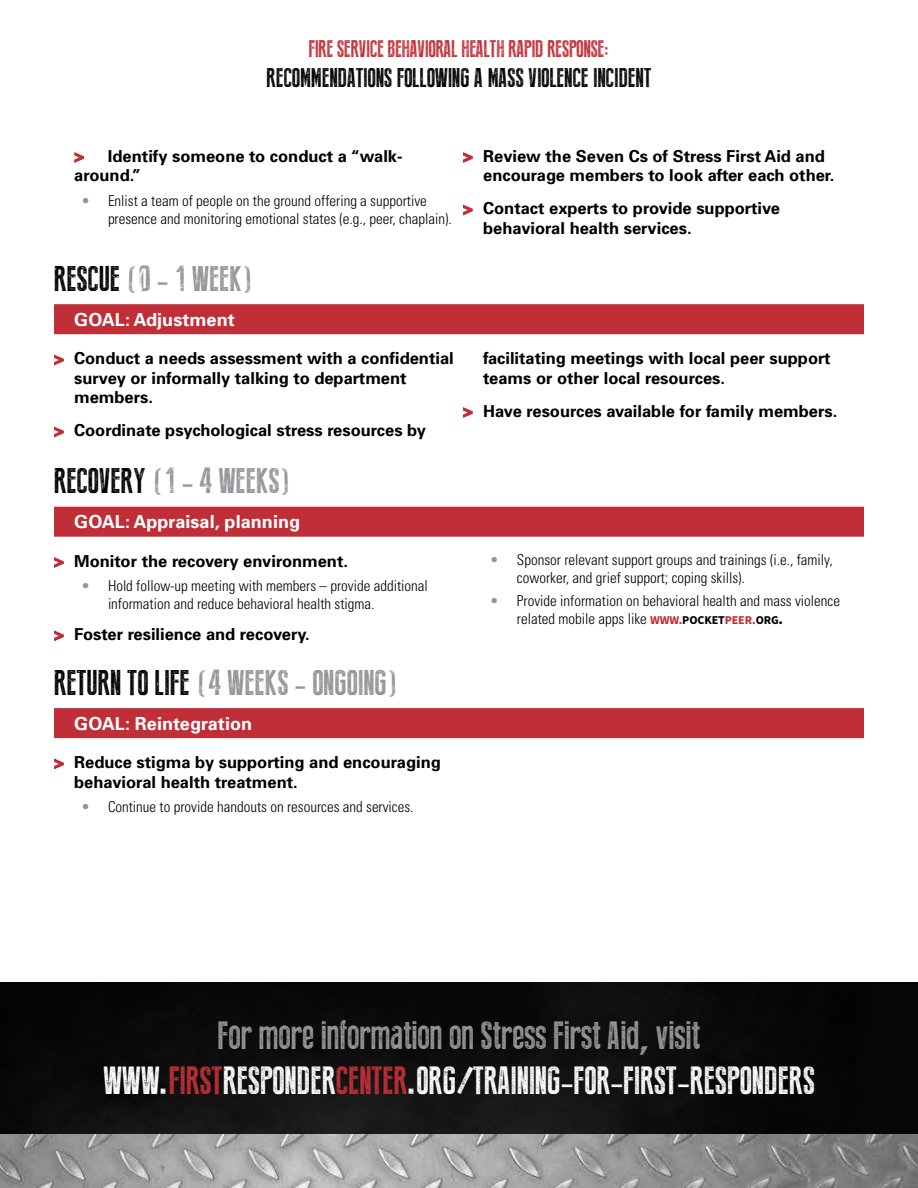
<style>
.page{position:relative;width:918px;height:1188px;background:#fff}
.page>*{position:absolute;margin:0;border:0;box-sizing:border-box;transform-origin:0 0}
.t1{font:39.3px/45px "Press Style";letter-spacing:.01em;color:#fff;text-align:center}
.t2{font:35.7px "Press Style";letter-spacing:.01em;color:#939598}
.t3{font:27px "Press Style";letter-spacing:.01em;color:#000}
.t4{font:24px "Press Style";color:#c02f38}
.t5{font:700 18px "Univers";letter-spacing:.005em;color:#fff}
.t6{font:700 16.5px/19.5px "Univers";color:#000}
.t7{font:300 condensed 15px/18px "Univers";color:#000}
.s1{font-stretch:expanded;color:#c02f38}
.s2{color:#939598}
.s3{color:#000}
.s4{font-family:"Source Sans Pro";font-weight:700;font-stretch:normal;font-size:12px;color:#c02f38}
.s5{font-family:"Source Sans Pro";font-weight:700;font-stretch:normal;font-size:12px}
.s6{font-family:"Source Sans Pro";font-weight:700;font-stretch:normal}
.s7{color:#c02f38}
</style>
<div class="page">
<img style="left:0;top:983px;width:918px;height:205px">
<div style="left:54px;top:304px;width:810px;height:30px;background:#c02f38"></div>
<div style="left:54px;top:507px;width:810px;height:30px;background:#c02f38"></div>
<div style="left:54px;top:708px;width:810px;height:30px;background:#c02f38"></div>
<h3 class="t4" style="left:309px;top:36px;width:302px">FIRE SERVICE BEHAVIORAL HEALTH RAPID RESPONSE:</h3>
<h3 class="t3" style="left:267px;top:64px;width:386px">RECOMMENDATIONS FOLLOWING A MASS VIOLENCE INCIDENT</h3>
<p class="t6" style="left:74px;top:146px;width:330px"><span class="s1">&gt;</span> Identify someone to conduct a “walk&shy;around.”</p>
<p class="t7" style="left:108px;top:192px;width:345px;text-indent:-27px"><span class="s2">•</span> Enlist a team of people on the ground offering a supportive presence and monitoring emotional states (e.g., peer, chaplain).</p>
<p class="t6" style="left:483px;top:146px;width:353px;text-indent:-20px"><span class="s1">&gt;</span> Review the Seven Cs of Stress First Aid and encourage members to look after each other.</p>
<p class="t6" style="left:483px;top:199px;width:298px;text-indent:-20px"><span class="s1">&gt;</span> Contact experts to provide supportive behavioral health services.</p>
<h2 class="t2" style="left:54px;top:260px;width:202px"><span class="s3">RESCUE</span> (0 - 1 WEEK)</h2>
<p class="t5" style="left:74px;top:309px;width:162px">GOAL: Adjustment</p>
<p class="t6" style="left:74px;top:349px;width:381px;text-indent:-20px"><span class="s1">&gt;</span> Conduct a needs assessment with a confidential survey or informally talking to department members.</p>
<p class="t6" style="left:54px;top:421px;width:374px"><span class="s1">&gt;</span> Coordinate psychological stress resources by</p>
<p class="t6" style="left:483px;top:349px;width:349px">facilitating meetings with local peer support teams or other local resources.</p>
<p class="t6" style="left:463px;top:401px;width:376px"><span class="s1">&gt;</span> Have resources available for family members.</p>
<h2 class="t2" style="left:54px;top:462px;width:239px"><span class="s3">RECOVERY</span> (1 - 4 WEEKS)</h2>
<p class="t5" style="left:74px;top:511px;width:227px">GOAL: Appraisal, planning</p>
<p class="t6" style="left:54px;top:551px;width:296px"><span class="s1">&gt;</span> Monitor the recovery environment.</p>
<p class="t7" style="left:108px;top:577px;width:321px;text-indent:-27px"><span class="s2">•</span> Hold follow-up meeting with members – provide additional information and reduce behavioral health stigma.</p>
<p class="t6" style="left:54px;top:624px;width:257px"><span class="s1">&gt;</span> Foster resilience and recovery.</p>
<h2 class="t2" style="left:54px;top:664px;width:347px"><span class="s3">RETURN TO LIFE</span> (4 WEEKS - ONGOING)</h2>
<p class="t5" style="left:74px;top:713px;width:179px">GOAL: Reintegration</p>
<p class="t6" style="left:74px;top:752px;width:368px;text-indent:-20px"><span class="s1">&gt;</span> Reduce stigma by supporting and encouraging behavioral health treatment.</p>
<p class="t7" style="left:81px;top:798px;width:334px"><span class="s2">•</span> Continue to provide handouts on resources and services.</p>
<p class="t7" style="left:517px;top:551px;width:317px;text-indent:-27px"><span class="s2">•</span> Sponsor relevant support groups and trainings (i.e., family, coworker, and grief support; coping skills).</p>
<p class="t7" style="left:517px;top:591px;width:325px;text-indent:-27px"><span class="s2">•</span> Provide information on behavioral health and mass violence related mobile apps like <span class="s4">WWW.</span><span class="s5">POCKET</span><span class="s4">PEER.</span><span class="s5">ORG</span><span class="s6">.</span></p>
<h1 class="t1" style="left:103px;top:1014px;width:713px"><span class="s2">For more information on Stress First Aid, visit<br></span>WWW.<span class="s7">FIRST</span>RESPONDER<span class="s7">CENTER</span>.ORG/TRAINING-FOR-FIRST-RESPONDERS</h1>
</div>
